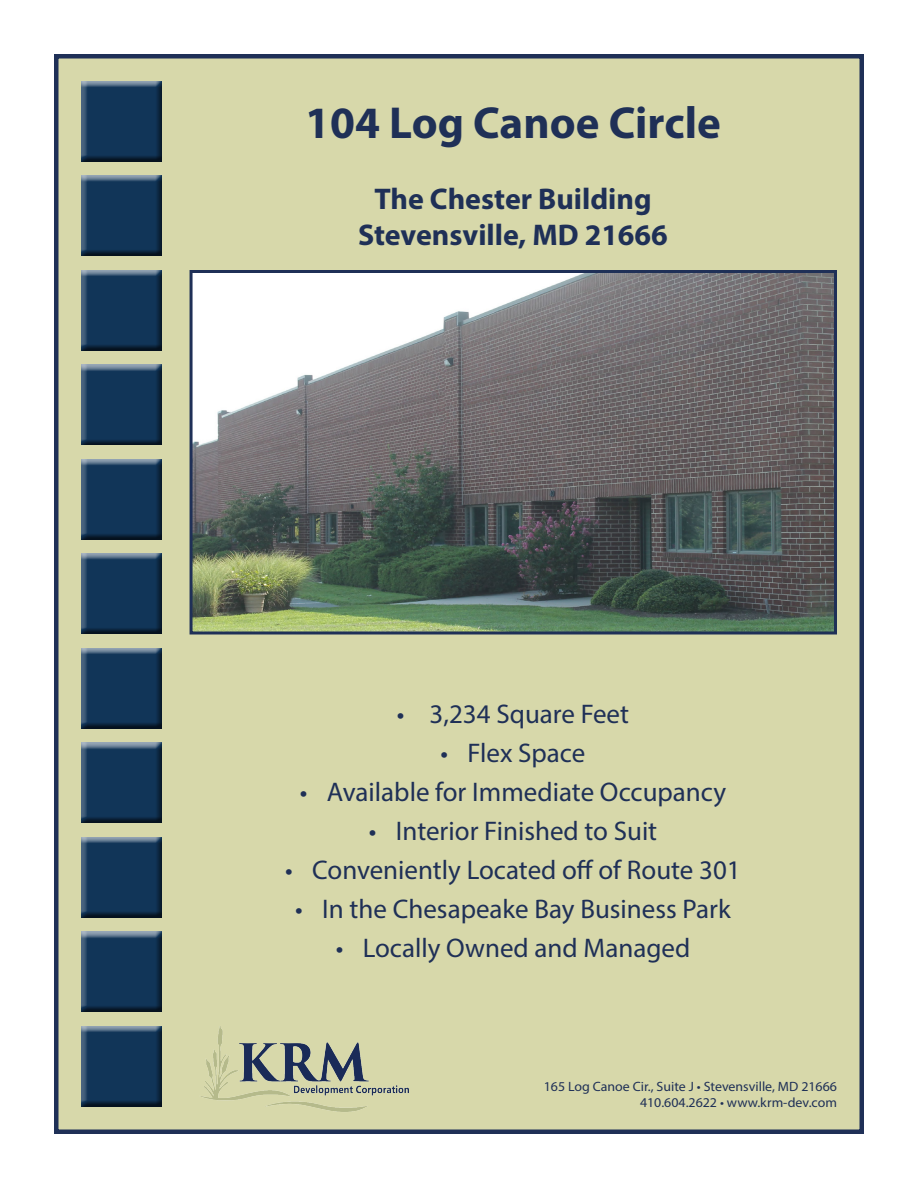
<style>
.page{position:relative;width:918px;height:1188px;background:#fff}
.page>*{position:absolute;margin:0;border:0;box-sizing:border-box;transform-origin:0 0}
.t1{font:700 45px "Myriad Pro";color:#1f3057}
.t2{font:700 30px "Myriad Pro";color:#1f3057}
.t3{font:27px "Myriad Pro";color:#1f3057}
.t4{font:13.5px "Myriad Pro";color:#1f3057}
</style>
<div class="page">
<div style="left:54px;top:54px;width:810px;height:1080px;background:#d7d8aa;border:4px solid #1f3057"></div>
<img style="left:201px;top:1026px;width:207px;height:86px">
<div style="left:80px;top:175px;width:84px;height:83px;background:#231f20;opacity:.75"></div>
<div style="left:80px;top:270px;width:84px;height:82px;background:#231f20;opacity:.75"></div>
<div style="left:80px;top:364px;width:84px;height:84px;background:#231f20;opacity:.75"></div>
<div style="left:80px;top:459px;width:84px;height:82px;background:#231f20;opacity:.75"></div>
<div style="left:80px;top:553px;width:84px;height:84px;background:#231f20;opacity:.75"></div>
<div style="left:80px;top:648px;width:84px;height:82px;background:#231f20;opacity:.75"></div>
<div style="left:80px;top:742px;width:84px;height:84px;background:#231f20;opacity:.75"></div>
<div style="left:80px;top:837px;width:84px;height:82px;background:#231f20;opacity:.75"></div>
<div style="left:80px;top:931px;width:84px;height:84px;background:#231f20;opacity:.75"></div>
<div style="left:80px;top:1026px;width:84px;height:82px;background:#231f20;opacity:.75"></div>
<div style="left:80px;top:81px;width:84px;height:82px;background:#231f20;opacity:.75"></div>
<img style="left:194px;top:274px;width:639px;height:356px">
<div style="left:190px;top:270px;width:647px;height:364px;border:3px solid #1f3057"></div>
<p class="t1" style="left:305px;top:94px;width:417px">104 Log Canoe Circle</p>
<p class="t2" style="left:374px;top:180px;width:279px">The Chester Building</p>
<p class="t2" style="left:358px;top:216px;width:311px">Stevensville, MD 21666</p>
<p class="t3" style="left:397px;top:698px;width:234px">• 3,234 Square Feet</p>
<p class="t3" style="left:441px;top:737px;width:146px">• Flex Space</p>
<p class="t3" style="left:300px;top:776px;width:428px">• Available for Immediate Occupancy</p>
<p class="t3" style="left:369px;top:815px;width:290px">• Interior Finished to Suit</p>
<p class="t3" style="left:285px;top:854px;width:457px">• Conveniently Located off of Route 301</p>
<p class="t3" style="left:295px;top:893px;width:437px">• In the Chesapeake Bay Business Park</p>
<p class="t3" style="left:336px;top:932px;width:356px">• Locally Owned and Managed</p>
<p class="t4" style="left:544px;top:1078px;width:295px">165 Log Canoe Cir., Suite J • Stevensville, MD 21666</p>
<p class="t4" style="left:640px;top:1094px;width:198px">410.604.2622 • www.krm-dev.com</p>
</div>
